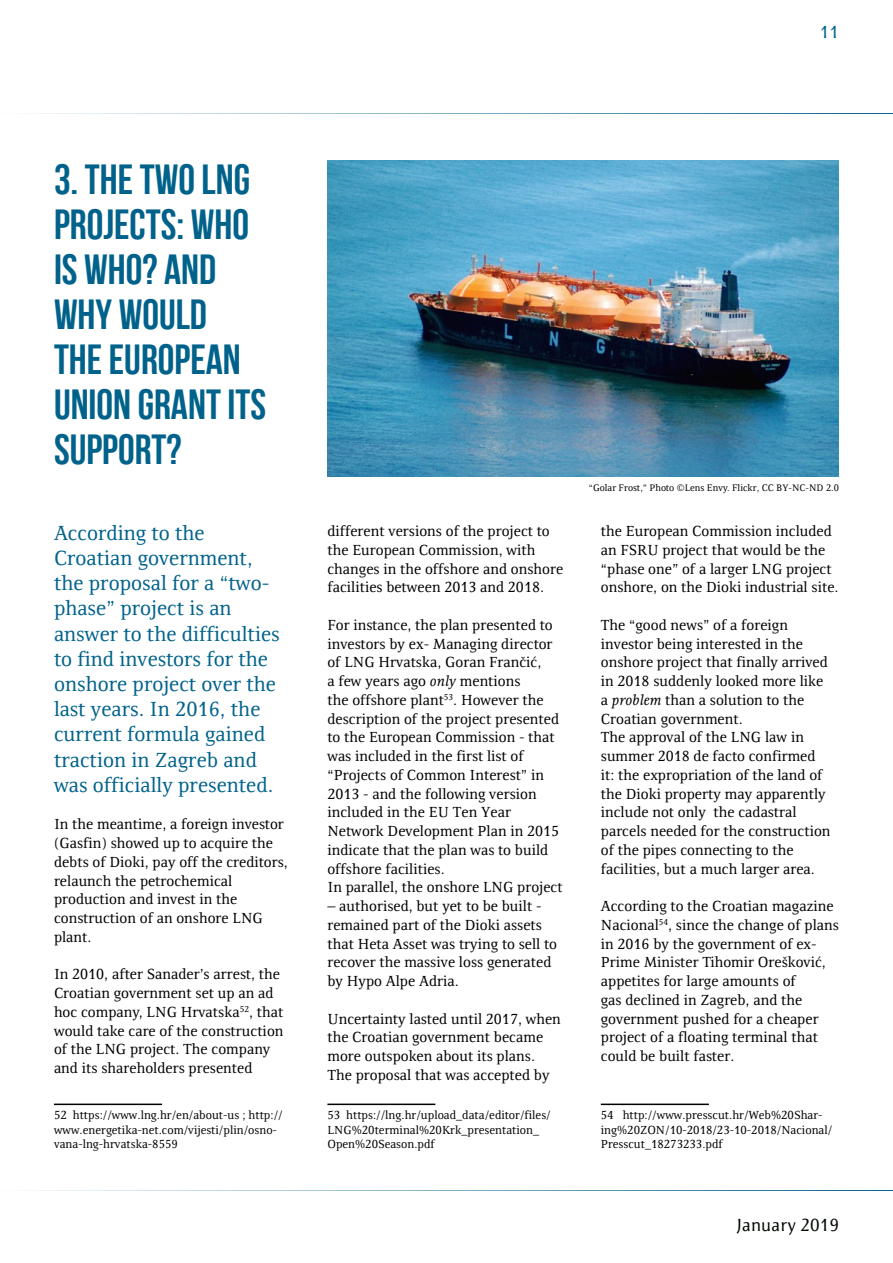
<style>
.page{position:relative;width:893px;height:1263px;background:#fff}
.page>*{position:absolute;margin:0;border:0;box-sizing:border-box;transform-origin:0 0}
.t1{font:42px/45px "Bebas Neue";color:#00628b}
.t2{font:21px/25.2px "Resavska BG";color:#00628b}
.t3{font:18px "Resavska BG Sans";color:#040b04}
.t4{font:18px "Resavska BG Sans";color:#00628b}
.t5{font:15px/18.8px "Resavska BG";color:#000}
.t6{font:12px/14.4px "Resavska BG";color:#000}
.t7{font:9.75px "Resavska BG";color:#000}
.s1{font-style:italic}
</style>
<div class="page">
<hr style="left:0;top:113px;width:893px;height:1px;background:#00628b">
<hr style="left:0;top:1190px;width:893px;height:1px;background:#00628b">
<hr style="left:601px;top:1103px;width:108px;height:2px;background:#000">
<hr style="left:327px;top:1103px;width:108px;height:2px;background:#000">
<hr style="left:54px;top:1103px;width:108px;height:2px;background:#000">
<img style="left:327px;top:161px;width:512px;height:315px">
<p class="t4" style="left:820px;top:22px;width:21px">11</p>
<h1 class="t1" style="left:54px;top:156px;width:214px">3. THE TWO LNG<br>PROJECTS: WHO<br>IS WHO? AND<br>WHY WOULD<br>THE EUROPEAN<br>UNION GRANT ITS<br>SUPPORT?</h1>
<p class="t2" style="left:54px;top:520px;width:227px">According to the<br>Croatian government, the proposal for a “two&shy;phase” project is an answer to the difficulties to find investors for the onshore project over the last years. In 2016, the current formula gained traction in Zagreb and was officially presented.</p>
<p class="t5" style="left:54px;top:815px;width:235px">In the meantime, a foreign investor (Gasfin) showed up to acquire the debts of Dioki, pay off the creditors, relaunch the petrochemical production and invest in the construction of an onshore LNG plant.</p>
<p class="t5" style="left:54px;top:965px;width:231px">In 2010, after Sanader’s arrest, the Croatian government set up an ad hoc company, LNG Hrvatska<sup>52</sup>, that would take care of the construction of the LNG project. The company and its shareholders presented</p>
<p class="t6" style="left:54px;top:1108px;width:230px">52 https://www.lng.hr/en/about-us ; http:// www.energetika-net.com/vijesti/plin/osno&shy;vana-lng-hrvatska-8559</p>
<p class="t5" style="left:327px;top:522px;width:237px">different versions of the project to the European Commission, with changes in the offshore and onshore facilities between 2013 and 2018.</p>
<p class="t5" style="left:327px;top:615px;width:237px">For instance, the plan presented to investors by ex- Managing director of LNG Hrvatska, Goran Frančić,<br>a few years ago <span class="s1">only</span> mentions<br>the offshore plant<sup>53</sup>. However the description of the project presented to the European Commission - that was included in the first list of “Projects of Common Interest” in<br>2013 - and the following version included in the EU Ten Year<br>Network Development Plan in 2015 indicate that the plan was to build offshore facilities.<br>In parallel, the onshore LNG project</p>
<p class="t5" style="left:327px;top:897px;width:231px">– authorised, but yet to be built - remained part of the Dioki assets that Heta Asset was trying to sell to recover the massive loss generated by Hypo Alpe Adria.</p>
<p class="t5" style="left:327px;top:1009px;width:235px">Uncertainty lasted until 2017, when the Croatian government became more outspoken about its plans.<br>The proposal that was accepted by</p>
<p class="t6" style="left:327px;top:1108px;width:225px">53 https://lng.hr/upload_data/editor/files/<br>LNG%20terminal%20Krk_presentation_<br>Open%20Season.pdf</p>
<p class="t7" style="left:589px;top:482px;width:252px">“Golar Frost,” Photo ©Lens Envy. Flickr, CC BY-NC-ND 2.0</p>
<p class="t5" style="left:601px;top:522px;width:239px">the European Commission included an FSRU project that would be the “phase one” of a larger LNG project onshore, on the Dioki industrial site.</p>
<p class="t5" style="left:601px;top:615px;width:231px">The “good news” of a foreign investor being interested in the onshore project that finally arrived in 2018 suddenly looked more like a <span class="s1">problem</span> than a solution to the<br>Croatian government.<br>The approval of the LNG law in summer 2018 de facto confirmed it: the expropriation of the land of the Dioki property may apparently include not only the cadastral parcels needed for the construction of the pipes connecting to the facilities, but a much larger area.</p>
<p class="t5" style="left:601px;top:897px;width:240px">According to the Croatian magazine<br>Nacional<sup>54</sup>, since the change of plans in 2016 by the government of ex-<br>Prime Minister Tihomir Orešković, appetites for large amounts of<br>gas declined in Zagreb, and the government pushed for a cheaper project of a floating terminal that could be built faster.</p>
<p class="t6" style="left:601px;top:1108px;width:233px">54 http://www.presscut.hr/Web%20Shar&shy;ing%20ZON/10-2018/23-10-2018/Nacional/<br>Presscut_18273233.pdf</p>
<p class="t3" style="left:736px;top:1215px;width:104px">January 2019</p>
</div>
